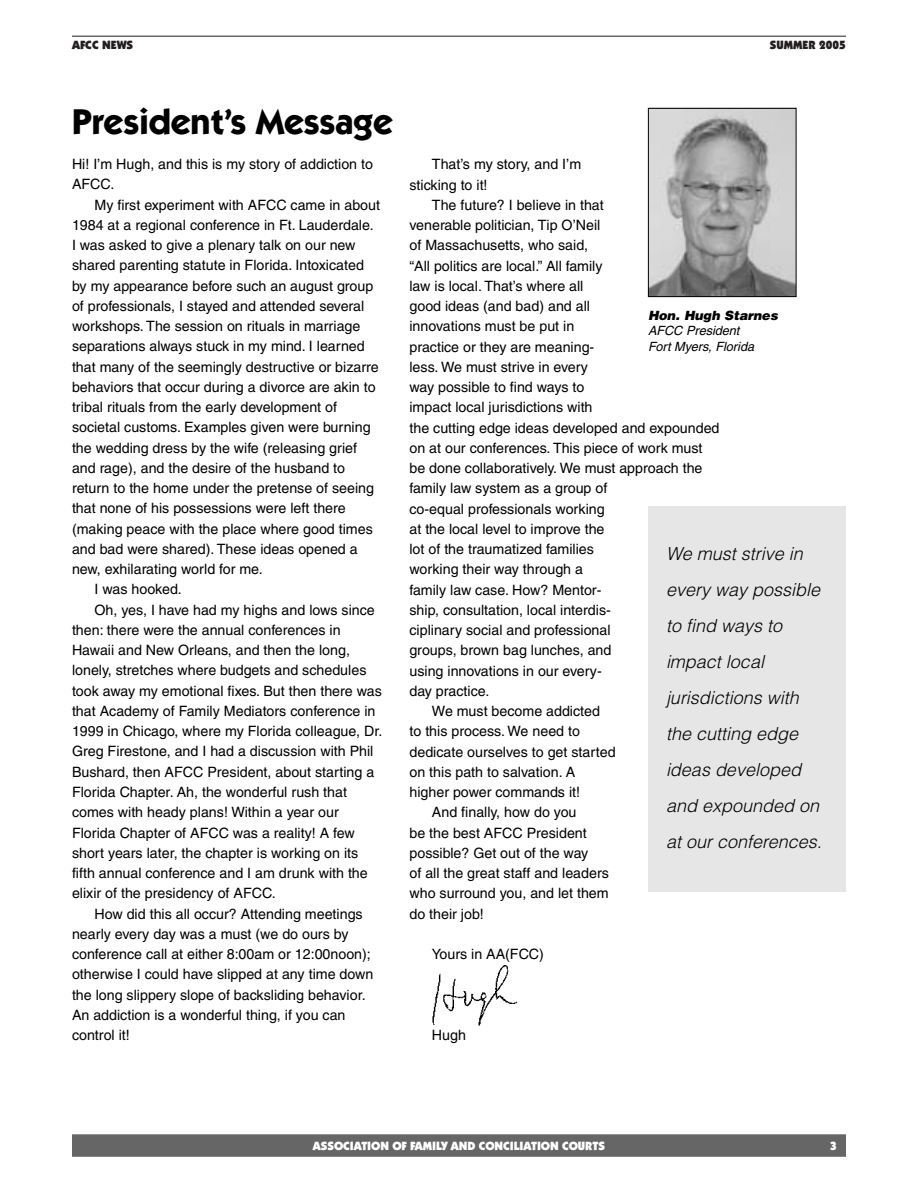
<style>
.page{position:relative;width:918px;height:1188px;background:#fff}
.page>*{position:absolute;margin:0;border:0;box-sizing:border-box;transform-origin:0 0}
.t1{font:700 36px "Itc Kabel";letter-spacing:-.005em;color:#000}
.t2{font:italic 300 18px/36px "Helvetica";color:#000}
.t3{font:14.25px/20.2px "Helvetica";color:#000}
.t4{font:italic 12.75px/15.8px "Helvetica";letter-spacing:-.005em;color:#000}
.t5{font:italic 900 12.75px "Helvetica";letter-spacing:-.005em;color:#000}
.t6{font:900 12px "Itc Kabel";letter-spacing:-.005em;color:#fff}
.t7{font:900 12px "Itc Kabel";color:#231f20}
</style>
<div class="page">
<hr style="left:72px;top:36px;width:774px;height:1px;background:#231f20">
<div style="left:72px;top:1134px;width:774px;height:23px;background:#666"></div>
<img style="left:650px;top:110px;width:144px;height:185px">
<div style="left:648px;top:108px;width:148px;height:189px;border:1px solid #000"></div>
<div style="left:648px;top:506px;width:198px;height:386px;background:#e6e6e6"></div>
<img style="left:432px;top:965px;width:85px;height:61px">
<p class="t7" style="left:72px;top:40px;width:63px">AFCC NEWS</p>
<p class="t7" style="left:770px;top:40px;width:78px">SUMMER 2005</p>
<h1 class="t1" style="left:72px;top:108px;width:323px">President’s Message</h1>
<p class="t3" style="left:72px;top:155px;width:303px">Hi! I’m Hugh, and this is my story of addiction to<br>AFCC.</p>
<p class="t3" style="left:94px;top:196px;width:287px">My first experiment with AFCC came in about</p>
<p class="t3" style="left:72px;top:216px;width:303px">1984 at a regional conference in Ft. Lauderdale.</p>
<p class="t3" style="left:72px;top:236px;width:285px">I was asked to give a plenary talk on our new</p>
<p class="t3" style="left:72px;top:257px;width:293px">shared parenting statute in Florida. Intoxicated</p>
<p class="t3" style="left:72px;top:277px;width:303px">by my appearance before such an august group</p>
<p class="t3" style="left:72px;top:297px;width:294px">of professionals, I stayed and attended several</p>
<p class="t3" style="left:72px;top:317px;width:290px">workshops. The session on rituals in marriage</p>
<p class="t3" style="left:72px;top:338px;width:294px">separations always stuck in my mind. I learned</p>
<p class="t3" style="left:72px;top:358px;width:308px">that many of the seemingly destructive or bizarre</p>
<p class="t3" style="left:72px;top:378px;width:305px">behaviors that occur during a divorce are akin to</p>
<p class="t3" style="left:72px;top:398px;width:267px">tribal rituals from the early development of</p>
<p class="t3" style="left:72px;top:419px;width:300px">societal customs. Examples given were burning</p>
<p class="t3" style="left:72px;top:439px;width:287px">the wedding dress by the wife (releasing grief</p>
<p class="t3" style="left:72px;top:459px;width:275px">and rage), and the desire of the husband to</p>
<p class="t3" style="left:72px;top:479px;width:304px">return to the home under the pretense of seeing</p>
<p class="t3" style="left:72px;top:500px;width:275px">that none of his possessions were left there</p>
<p class="t3" style="left:72px;top:520px;width:302px">(making peace with the place where good times</p>
<p class="t3" style="left:72px;top:540px;width:287px">and bad were shared). These ideas opened a</p>
<p class="t3" style="left:72px;top:560px;width:192px">new, exhilarating world for me.</p>
<p class="t3" style="left:94px;top:581px;width:89px">I was hooked.</p>
<p class="t3" style="left:94px;top:601px;width:282px">Oh, yes, I have had my highs and lows since</p>
<p class="t3" style="left:72px;top:621px;width:270px">then: there were the annual conferences in</p>
<p class="t3" style="left:72px;top:641px;width:279px">Hawaii and New Orleans, and then the long,</p>
<p class="t3" style="left:72px;top:662px;width:296px">lonely, stretches where budgets and schedules</p>
<p class="t3" style="left:72px;top:682px;width:311px">took away my emotional fixes. But then there was</p>
<p class="t3" style="left:72px;top:702px;width:305px">that Academy of Family Mediators conference in</p>
<p class="t3" style="left:72px;top:722px;width:312px">1999 in Chicago, where my Florida colleague, Dr.</p>
<p class="t3" style="left:72px;top:743px;width:303px">Greg Firestone, and I had a discussion with Phil</p>
<p class="t3" style="left:72px;top:763px;width:304px">Bushard, then AFCC President, about starting a</p>
<p class="t3" style="left:72px;top:783px;width:277px">Florida Chapter. Ah, the wonderful rush that</p>
<p class="t3" style="left:72px;top:803px;width:268px">comes with heady plans! Within a year our</p>
<p class="t3" style="left:72px;top:824px;width:284px">Florida Chapter of AFCC was a reality! A few</p>
<p class="t3" style="left:72px;top:844px;width:288px">short years later, the chapter is working on its</p>
<p class="t3" style="left:72px;top:864px;width:297px">fifth annual conference and I am drunk with the</p>
<p class="t3" style="left:72px;top:884px;width:205px">elixir of the presidency of AFCC.</p>
<p class="t3" style="left:94px;top:905px;width:270px">How did this all occur? Attending meetings</p>
<p class="t3" style="left:72px;top:925px;width:278px">nearly every day was a must (we do ours by</p>
<p class="t3" style="left:72px;top:945px;width:300px">conference call at either 8:00am or 12:00noon);</p>
<p class="t3" style="left:72px;top:965px;width:303px">otherwise I could have slipped at any time down</p>
<p class="t3" style="left:72px;top:986px;width:295px">the long slippery slope of backsliding behavior.</p>
<p class="t3" style="left:72px;top:1006px;width:275px">An addiction is a wonderful thing, if you can</p>
<p class="t3" style="left:72px;top:1026px;width:59px">control it!</p>
<p class="t3" style="left:409px;top:155px;width:173px;text-indent:22px">That’s my story, and I’m sticking to it!</p>
<p class="t3" style="left:432px;top:196px;width:173px">The future? I believe in that</p>
<p class="t3" style="left:409px;top:216px;width:192px">venerable politician, Tip O’Neil</p>
<p class="t3" style="left:409px;top:236px;width:180px">of Massachusetts, who said,</p>
<p class="t3" style="left:409px;top:257px;width:195px">“All politics are local.” All family</p>
<p class="t3" style="left:409px;top:277px;width:175px">law is local. That’s where all</p>
<p class="t3" style="left:409px;top:297px;width:182px">good ideas (and bad) and all</p>
<p class="t3" style="left:409px;top:317px;width:166px">innovations must be put in</p>
<p class="t3" style="left:409px;top:338px;width:186px">practice or they are meaning-</p>
<p class="t3" style="left:409px;top:358px;width:180px">less. We must strive in every</p>
<p class="t3" style="left:409px;top:378px;width:177px">way possible to find ways to</p>
<p class="t3" style="left:409px;top:398px;width:185px">impact local jurisdictions with</p>
<p class="t3" style="left:409px;top:419px;width:312px">the cutting edge ideas developed and expounded</p>
<p class="t3" style="left:409px;top:439px;width:295px">on at our conferences. This piece of work must</p>
<p class="t3" style="left:409px;top:459px;width:295px">be done collaboratively. We must approach the</p>
<p class="t3" style="left:409px;top:480px;width:199px">family law system as a group of</p>
<p class="t3" style="left:409px;top:500px;width:197px">co-equal professionals working</p>
<p class="t3" style="left:409px;top:520px;width:197px">at the local level to improve the</p>
<p class="t3" style="left:409px;top:540px;width:186px">lot of the traumatized families</p>
<p class="t3" style="left:409px;top:561px;width:175px">working their way through a</p>
<p class="t3" style="left:409px;top:581px;width:193px">family law case. How? Mentor-</p>
<p class="t3" style="left:409px;top:601px;width:203px">ship, consultation, local interdis-</p>
<p class="t3" style="left:409px;top:621px;width:203px">ciplinary social and professional</p>
<p class="t3" style="left:409px;top:642px;width:203px">groups, brown bag lunches, and</p>
<p class="t3" style="left:409px;top:662px;width:194px">using innovations in our every-</p>
<p class="t3" style="left:409px;top:682px;width:81px">day practice.</p>
<p class="t3" style="left:432px;top:702px;width:170px">We must become addicted</p>
<p class="t3" style="left:409px;top:723px;width:172px">to this process. We need to</p>
<p class="t3" style="left:409px;top:743px;width:208px">dedicate ourselves to get started</p>
<p class="t3" style="left:409px;top:763px;width:167px">on this path to salvation. A</p>
<p class="t3" style="left:409px;top:783px;width:172px">higher power commands it!</p>
<p class="t3" style="left:432px;top:803px;width:146px">And finally, how do you</p>
<p class="t3" style="left:409px;top:824px;width:179px">be the best AFCC President</p>
<p class="t3" style="left:409px;top:844px;width:180px">possible? Get out of the way</p>
<p class="t3" style="left:409px;top:864px;width:201px">of all the great staff and leaders</p>
<p class="t3" style="left:409px;top:885px;width:201px">who surround you, and let them</p>
<p class="t3" style="left:409px;top:905px;width:76px">do their job!</p>
<p class="t3" style="left:432px;top:945px;width:114px">Yours in AA(FCC)</p>
<p class="t5" style="left:648px;top:310px;width:131px">Hon. Hugh Starnes</p>
<p class="t4" style="left:648px;top:324px;width:108px">AFCC President<br>Fort Myers, Florida</p>
<p class="t2" style="left:666px;top:537px;width:157px">We must strive in every way possible to find ways to impact local jurisdictions with the cutting edge ideas developed and expounded on at our conferences.</p>
<p class="t3" style="left:432px;top:1026px;width:36px">Hugh</p>
<p class="t6" style="left:313px;top:1141px;width:294px">ASSOCIATION OF FAMILY AND CONCILIATION COURTS</p>
<p class="t6" style="left:830px;top:1141px;width:8px">3</p>
</div>
